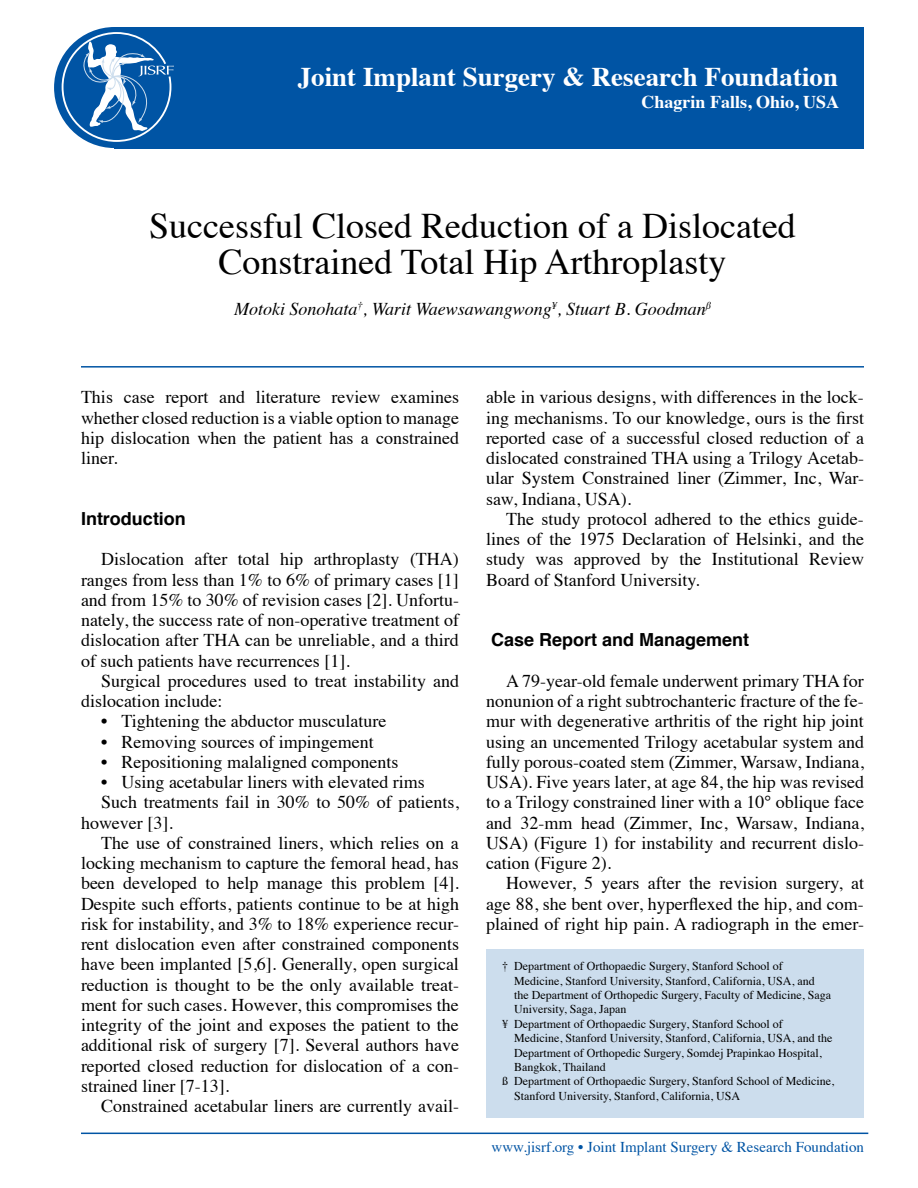
<style>
.page{position:relative;width:918px;height:1188px;background:#fff}
.page>*{position:absolute;margin:0;border:0;box-sizing:border-box;transform-origin:0 0}
.t1{font:36px/36px "Times";color:#000;text-align:center}
.t2{font:700 27px "Times";color:#fff}
.t3{font:18px/20.2px "Times";color:#000;text-align:justify}
.t4{font:italic 18px "Times";color:#000}
.t5{font:700 18px "Helvetica";color:#000}
.t6{font:700 18px "Times";color:#fff}
.t7{font:15px "Times";color:#0054a4}
.t8{font:12px "Times";color:#000}
</style>
<div class="page">
<hr style="left:81px;top:1133px;width:787px;height:1px;background:#0054a4">
<div style="left:54px;top:27px;width:121px;height:121px;background:#0054a4;border-radius:50%"></div>
<div style="left:115px;top:27px;width:749px;height:121px;background:#0054a4"></div>
<svg style="left:61px;top:31px;width:113px;height:112px"></svg>
<hr style="left:81px;top:366px;width:783px;height:2px;background:#0054a4">
<div style="left:486px;top:949px;width:378px;height:169px;background:#ccdded"></div>
<h2 class="t2" style="left:298px;top:51px;width:542px">Joint Implant Surgery &amp; Research Foundation</h2>
<p class="t6" style="left:642px;top:85px;width:199px">Chagrin Falls, Ohio, USA</p>
<h1 class="t1" style="left:149px;top:204px;width:648px">Successful Closed Reduction of a Dislocated<br>Constrained Total Hip Arthroplasty</h1>
<p class="t4" style="left:234px;top:294px;width:478px">Motoki Sonohata<sup>†</sup>, Warit Waewsawangwong<sup>¥</sup>, Stuart B. Goodman<sup>ß</sup></p>
<p class="t3" style="left:81px;top:386px;width:380px">This case report and literature review examines whether closed reduction is a viable option to manage hip dislocation when the patient has a constrained liner.</p>
<p class="t5" style="left:81px;top:504px;width:106px">Introduction</p>
<p class="t3" style="left:81px;top:548px;width:380px;text-indent:20px">Dislocation after total hip arthroplasty (THA) ranges from less than 1% to 6% of primary cases [1] and from 15% to 30% of revision cases [2]. Unfortu&shy;nately, the success rate of non-operative treatment of dislocation after THA can be unreliable, and a third of such patients have recurrences [1].</p>
<p class="t3" style="left:81px;top:669px;width:380px;text-indent:20px">Surgical procedures used to treat instability and dislocation include:</p>
<p class="t3" style="left:101px;top:710px;width:287px">• Tightening the abductor musculature</p>
<p class="t3" style="left:101px;top:730px;width:274px">• Removing sources of impingement</p>
<p class="t3" style="left:101px;top:750px;width:299px">• Repositioning malaligned components</p>
<p class="t3" style="left:101px;top:770px;width:325px">• Using acetabular liners with elevated rims</p>
<p class="t3" style="left:101px;top:791px;width:359px">Such treatments fail in 30% to 50% of patients,</p>
<p class="t3" style="left:81px;top:811px;width:93px">however [3].</p>
<p class="t3" style="left:101px;top:831px;width:359px">The use of constrained liners, which relies on a</p>
<p class="t3" style="left:81px;top:851px;width:379px">locking mechanism to capture the femoral head, has</p>
<p class="t3" style="left:81px;top:872px;width:380px">been developed to help manage this problem [4].</p>
<p class="t3" style="left:81px;top:892px;width:380px">Despite such efforts, patients continue to be at high</p>
<p class="t3" style="left:81px;top:912px;width:379px">risk for instability, and 3% to 18% experience recur-</p>
<p class="t3" style="left:81px;top:932px;width:380px">rent dislocation even after constrained components</p>
<p class="t3" style="left:81px;top:953px;width:380px">have been implanted [5,6]. Generally, open surgical</p>
<p class="t3" style="left:81px;top:973px;width:379px">reduction is thought to be the only available treat-</p>
<p class="t3" style="left:81px;top:993px;width:379px">ment for such cases. However, this compromises the</p>
<p class="t3" style="left:81px;top:1013px;width:379px">integrity of the joint and exposes the patient to the</p>
<p class="t3" style="left:81px;top:1034px;width:380px">additional risk of surgery [7]. Several authors have</p>
<p class="t3" style="left:81px;top:1054px;width:379px">reported closed reduction for dislocation of a con-</p>
<p class="t3" style="left:81px;top:1074px;width:150px">strained liner [7-13].</p>
<p class="t3" style="left:101px;top:1094px;width:359px">Constrained acetabular liners are currently avail-</p>
<p class="t3" style="left:486px;top:386px;width:380px">able in various designs, with differences in the lock&shy;ing mechanisms. To our knowledge, ours is the first reported case of a successful closed reduction of a dislocated constrained THA using a Trilogy Acetab&shy;ular System Constrained liner (Zimmer, Inc, War&shy;saw, Indiana, USA).</p>
<p class="t3" style="left:486px;top:507px;width:380px;text-indent:20px">The study protocol adhered to the ethics guide&shy;lines of the 1975 Declaration of Helsinki, and the study was approved by the Institutional Review Board of Stanford University.</p>
<p class="t5" style="left:491px;top:625px;width:260px">Case Report and Management</p>
<p class="t3" style="left:486px;top:669px;width:380px;text-indent:20px">A 79-year-old female underwent primary THA for nonunion of a right subtrochanteric fracture of the fe&shy;mur with degenerative arthritis of the right hip joint using an uncemented Trilogy acetabular system and fully porous-coated stem (Zimmer, Warsaw, Indiana, USA). Five years later, at age 84, the hip was revised to a Trilogy constrained liner with a 10° oblique face and 32-mm head (Zimmer, Inc, Warsaw, Indiana, USA) (Figure 1) for instability and recurrent dislo&shy;cation (Figure 2).</p>
<p class="t3" style="left:486px;top:872px;width:380px;text-indent:20px">However, 5 years after the revision surgery, at age 88, she bent over, hyperflexed the hip, and com&shy;plained of right hip pain. A radiograph in the emer-</p>
<p class="t8" style="left:502px;top:955px;width:282px">† Department of Orthopaedic Surgery, Stanford School of</p>
<p class="t8" style="left:514px;top:969px;width:302px">Medicine, Stanford University, Stanford, California, USA, and</p>
<p class="t8" style="left:514px;top:984px;width:318px">the Department of Orthopedic Surgery, Faculty of Medicine, Saga</p>
<p class="t8" style="left:514px;top:998px;width:114px">University, Saga, Japan</p>
<p class="t8" style="left:502px;top:1013px;width:282px">¥ Department of Orthopaedic Surgery, Stanford School of</p>
<p class="t8" style="left:514px;top:1027px;width:320px">Medicine, Stanford University, Stanford, California, USA, and the</p>
<p class="t8" style="left:514px;top:1041px;width:309px">Department of Orthopedic Surgery, Somdej Prapinkao Hospital,</p>
<p class="t8" style="left:514px;top:1056px;width:93px">Bangkok, Thailand</p>
<p class="t8" style="left:502px;top:1070px;width:333px">ß Department of Orthopaedic Surgery, Stanford School of Medicine,</p>
<p class="t8" style="left:514px;top:1085px;width:228px">Stanford University, Stanford, California, USA</p>
<p class="t7" style="left:492px;top:1133px;width:374px">www.jisrf.org • Joint Implant Surgery &amp; Research Foundation</p>
</div>
